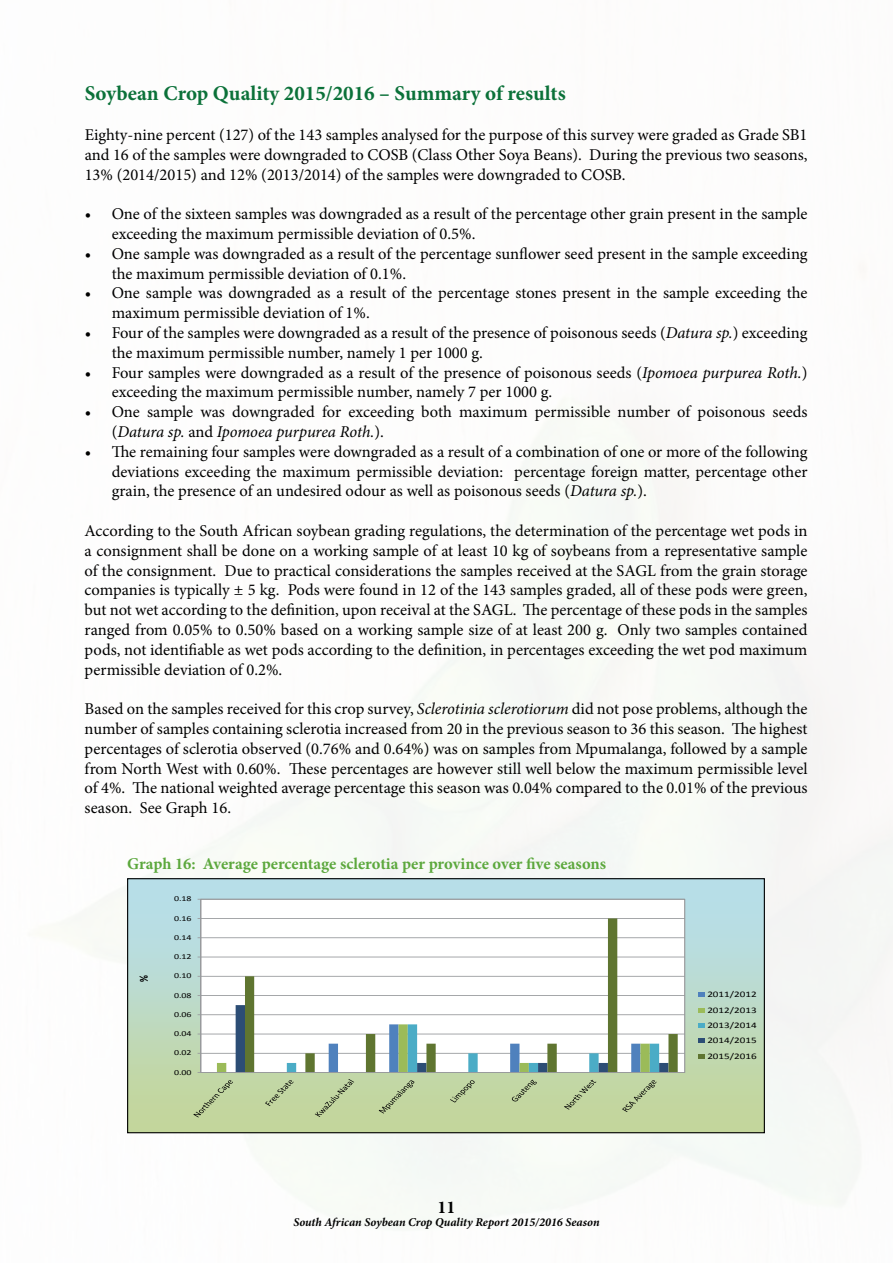
<style>
.page{position:relative;width:893px;height:1263px;background:#fff}
.page>*{position:absolute;margin:0;border:0;box-sizing:border-box;transform-origin:0 0}
.t1{font:700 21px "Minion Pro";color:#0b7139}
.t2{font:700 18px "Minion Pro";color:#000}
.t3{font:16.5px/19.8px "Minion Pro";color:#000}
.t4{font:700 16.5px "Minion Pro";color:#5ca83d}
.t5{font:700 12.3px "Calibri";color:#000;scale:.76 1}
.t6{font:italic 700 12px "Minion Pro";color:#000}
.t7{font:8.55px/15.5px "Calibri";color:#000;text-align:justify;scale:1.31 1}
.t8{font:7.65px "Calibri";letter-spacing:-.015em;color:#000;scale:1.31 1}
.s1{font-style:italic}
</style>
<div class="page">
<div style="left:128px;top:879px;width:636px;height:254px;background:linear-gradient(to bottom,#b5dff3,#c4d597)"></div>
<div style="left:201px;top:899px;width:484px;height:173px;background:#fff"></div>
<hr style="left:201px;top:1053px;width:484px;height:1px;background:#989a9d">
<hr style="left:201px;top:1033px;width:484px;height:1px;background:#989a9d">
<hr style="left:201px;top:1014px;width:484px;height:1px;background:#989a9d">
<hr style="left:201px;top:995px;width:484px;height:1px;background:#989a9d">
<hr style="left:201px;top:976px;width:484px;height:1px;background:#989a9d">
<hr style="left:201px;top:956px;width:484px;height:1px;background:#989a9d">
<hr style="left:201px;top:937px;width:484px;height:1px;background:#989a9d">
<hr style="left:201px;top:918px;width:484px;height:1px;background:#989a9d">
<svg style="left:217px;top:1005px;width:28px;height:67px"></svg>
<svg style="left:245px;top:918px;width:433px;height:154px"></svg>
<hr style="left:200px;top:899px;width:1px;height:173px;background:#989a9d">
<hr style="left:201px;top:1072px;width:484px;height:1px;background:#989a9d">
<svg style="left:193px;top:1080px;width:40px;height:37px"></svg>
<svg style="left:265px;top:1080px;width:28px;height:26px"></svg>
<svg style="left:315px;top:1079px;width:39px;height:38px"></svg>
<svg style="left:379px;top:1080px;width:36px;height:33px"></svg>
<svg style="left:450px;top:1080px;width:25px;height:22px"></svg>
<svg style="left:512px;top:1080px;width:25px;height:21px"></svg>
<svg style="left:564px;top:1080px;width:32px;height:29px"></svg>
<svg style="left:622px;top:1080px;width:34px;height:32px"></svg>
<svg style="left:698px;top:992px;width:7px;height:5px"></svg>
<svg style="left:698px;top:1008px;width:7px;height:4px"></svg>
<svg style="left:698px;top:1023px;width:7px;height:5px"></svg>
<svg style="left:698px;top:1039px;width:7px;height:4px"></svg>
<svg style="left:698px;top:1054px;width:7px;height:5px"></svg>
<div style="left:127px;top:878px;width:638px;height:255px;border:1px solid #000"></div>
<p class="t1" style="left:85px;top:79px;width:483px">Soybean Crop Quality 2015/2016 – Summary of results</p>
<p class="t3" style="left:85px;top:125px;width:724px;text-align:justify">Eighty-nine percent (127) of the 143 samples analysed for the purpose of this survey were graded as Grade SB1 and 16 of the samples were downgraded to COSB (Class Other Soya Beans). During the previous two seasons, 13% (2014/2015) and 12% (2013/2014) of the samples were downgraded to COSB.</p>
<p class="t3" style="left:112px;top:204px;width:697px;text-indent:-27px">• One of the sixteen samples was downgraded as a result of the percentage other grain present in the sample exceeding the maximum permissible deviation of 0.5%.</p>
<p class="t3" style="left:112px;top:244px;width:697px;text-indent:-27px">• One sample was downgraded as a result of the percentage sunflower seed present in the sample exceeding the maximum permissible deviation of 0.1%.</p>
<p class="t3" style="left:112px;top:283px;width:697px;text-indent:-27px">• One sample was downgraded as a result of the percentage stones present in the sample exceeding the maximum permissible deviation of 1%.</p>
<p class="t3" style="left:112px;top:323px;width:697px;text-indent:-27px">• Four of the samples were downgraded as a result of the presence of poisonous seeds (<span class="s1">Datura sp.</span>) exceeding the maximum permissible number, namely 1 per 1000 g.</p>
<p class="t3" style="left:112px;top:362px;width:697px;text-indent:-27px">• Four samples were downgraded as a result of the presence of poisonous seeds (<span class="s1">Ipomoea purpurea Roth.</span>) exceeding the maximum permissible number, namely 7 per 1000 g.</p>
<p class="t3" style="left:112px;top:402px;width:697px;text-indent:-27px">• One sample was downgraded for exceeding both maximum permissible number of poisonous seeds (<span class="s1">Datura sp.</span> and <span class="s1">Ipomoea purpurea Roth.</span>).</p>
<p class="t3" style="left:112px;top:442px;width:697px;text-align:justify;text-indent:-27px">• The remaining four samples were downgraded as a result of a combination of one or more of the following deviations exceeding the maximum permissible deviation: percentage foreign matter, percentage other grain, the presence of an undesired odour as well as poisonous seeds (<span class="s1">Datura sp.</span>).</p>
<p class="t3" style="left:85px;top:521px;width:724px;text-align:justify">According to the South African soybean grading regulations, the determination of the percentage wet pods in a consignment shall be done on a working sample of at least 10 kg of soybeans from a representative sample of the consignment. Due to practical considerations the samples received at the SAGL from the grain storage companies is typically ± 5 kg. Pods were found in 12 of the 143 samples graded, all of these pods were green, but not wet according to the definition, upon receival at the SAGL. The percentage of these pods in the samples ranged from 0.05% to 0.50% based on a working sample size of at least 200 g. Only two samples contained pods, not identifiable as wet pods according to the definition, in percentages exceeding the wet pod maximum permissible deviation of 0.2%.</p>
<p class="t3" style="left:85px;top:699px;width:724px;text-align:justify">Based on the samples received for this crop survey, <span class="s1">Sclerotinia sclerotiorum</span> did not pose problems, although the number of samples containing sclerotia increased from 20 in the previous season to 36 this season. The highest percentages of sclerotia observed (0.76% and 0.64%) was on samples from Mpumalanga, followed by a sample from North West with 0.60%. These percentages are however still well below the maximum permissible level of 4%. The national weighted average percentage this season was 0.04% compared to the 0.01% of the previous season. See Graph 16.</p>
<p class="t4" style="left:127px;top:852px;width:480px">Graph 16: Average percentage sclerotia per province over five seasons</p>
<p class="t8" style="left:174px;top:894px;width:15px">0.18</p>
<p class="t8" style="left:174px;top:913px;width:15px">0.16</p>
<p class="t8" style="left:174px;top:932px;width:15px">0.14</p>
<p class="t5" style="left:136px;top:982px;width:11px;rotate:-90deg">%</p>
<p class="t8" style="left:174px;top:952px;width:15px">0.12</p>
<p class="t8" style="left:174px;top:971px;width:15px">0.10</p>
<p class="t8" style="left:174px;top:990px;width:15px">0.08</p>
<p class="t8" style="left:174px;top:1009px;width:15px">0.06</p>
<p class="t8" style="left:174px;top:1029px;width:15px">0.04</p>
<p class="t8" style="left:174px;top:1048px;width:15px">0.02</p>
<p class="t8" style="left:174px;top:1067px;width:15px">0.00</p>
<p class="t2" style="left:437px;top:1194px;width:19px">11</p>
<p class="t6" style="left:293px;top:1214px;width:308px">South African Soybean Crop Quality Report 2015/2016 Season</p>
<p class="t7" style="left:707px;top:986px;width:39px">2011/2012<br>2012/2013<br>2013/2014<br>2014/2015<br>2015/2016</p>
</div>
